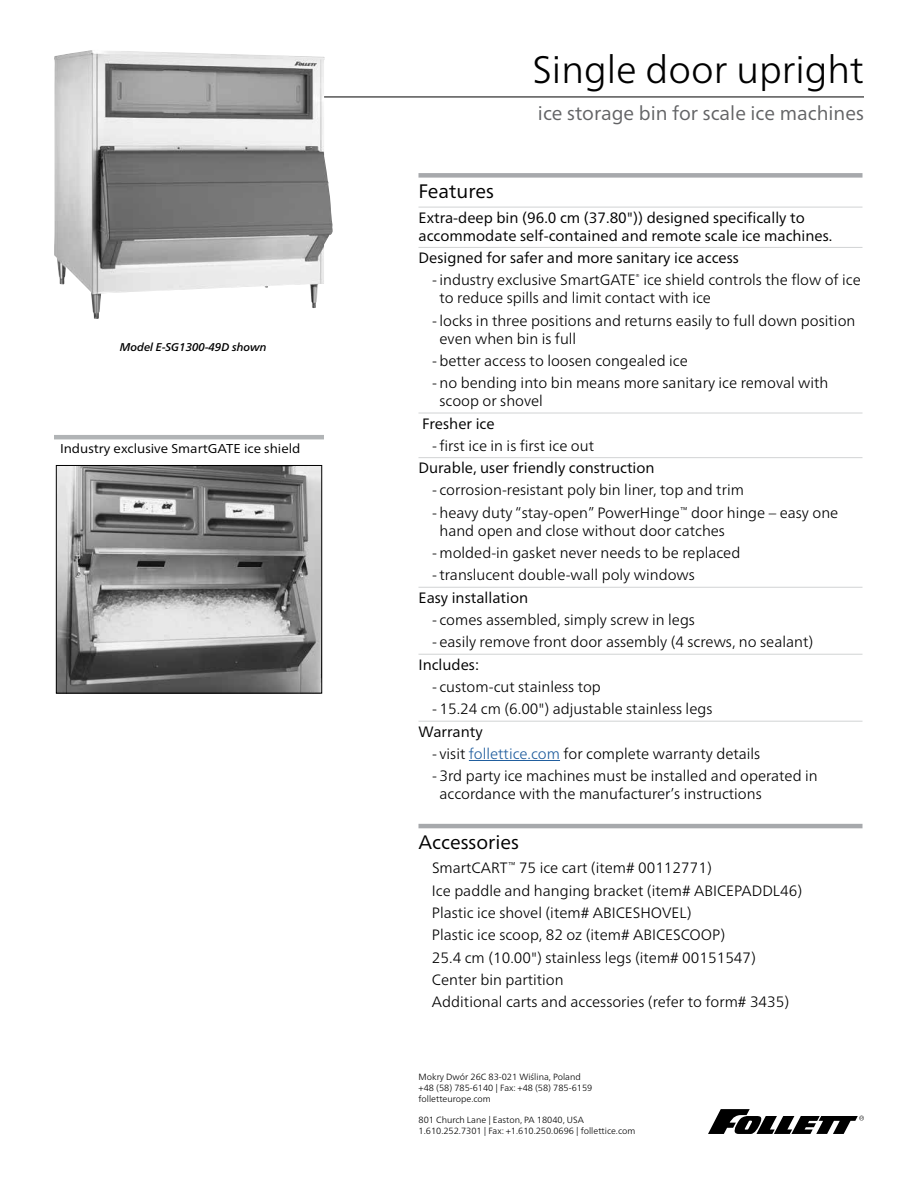
<style>
.page{position:relative;width:918px;height:1188px;background:#fff}
.page>*{position:absolute;margin:0;border:0;box-sizing:border-box;transform-origin:0 0}
.t1{font:300 38.25px "Frutiger Neue LT Pro";color:#000}
.t2{font:19.5px "Frutiger Neue LT Pro";color:#636466}
.t3{font:19.5px "Frutiger Neue LT Pro";color:#000}
.t4{font:300 15px/22.4px "Frutiger Neue LT Pro";color:#000}
.t5{font:15px/18px "Frutiger Neue LT Pro";color:#000}
.t6{font:12.9px "Frutiger Neue LT Pro";color:#000;scale:1.05 1}
.t7{font:italic 500 11.25px "Frutiger Neue LT Pro";letter-spacing:-.01em;color:#000}
.t8{font:300 9px/10.8px "Frutiger Neue LT Pro";color:#000}
.s1{color:#215e9e}
</style>
<div class="page">
<hr style="left:81px;top:97px;width:783px;height:1px;background:#000">
<div style="left:418px;top:173px;width:444px;height:5px;background:#a7a9ac"></div>
<hr style="left:418px;top:207px;width:444px;height:1px;background:#d1d3d4">
<hr style="left:418px;top:247px;width:444px;height:1px;background:#d1d3d4">
<hr style="left:418px;top:413px;width:444px;height:1px;background:#d1d3d4">
<hr style="left:418px;top:457px;width:444px;height:1px;background:#d1d3d4">
<hr style="left:418px;top:587px;width:444px;height:1px;background:#d1d3d4">
<hr style="left:418px;top:654px;width:444px;height:1px;background:#d1d3d4">
<hr style="left:418px;top:721px;width:444px;height:1px;background:#d1d3d4">
<hr style="left:469px;top:760px;width:91px;height:1px;background:#215e9e">
<hr style="left:418px;top:824px;width:444px;height:4px;background:#a7a9ac">
<svg style="left:708px;top:1109px;width:156px;height:25px"></svg>
<img style="left:54px;top:50px;width:279px;height:269px">
<img style="left:58px;top:467px;width:262px;height:224px">
<div style="left:56px;top:465px;width:266px;height:228px;border:1px solid #000"></div>
<hr style="left:54px;top:435px;width:270px;height:4px;background:#b1b4b6">
<p class="t7" style="left:120px;top:341px;width:148px">Model E-SG1300-49D shown</p>
<p class="t6" style="left:60px;top:441px;width:231px">Industry exclusive SmartGATE ice shield</p>
<h1 class="t1" style="left:532px;top:47px;width:333px">Single door upright</h1>
<h2 class="t2" style="left:538px;top:101px;width:328px">ice storage bin for scale ice machines</h2>
<h2 class="t3" style="left:418px;top:179px;width:77px">Features</h2>
<p class="t5" style="left:418px;top:208px;width:415px">Extra-deep bin (96.0 cm (37.80")) designed specifically to accommodate self-contained and remote scale ice machines.</p>
<p class="t5" style="left:418px;top:249px;width:322px">Designed for safer and more sanitary ice access</p>
<p class="t4" style="left:440px;top:271px;width:423px;line-height:18px;text-indent:-8px">- industry exclusive SmartGATE<sup>®</sup> ice shield controls the flow of ice to reduce spills and limit contact with ice</p>
<p class="t4" style="left:440px;top:311px;width:417px;line-height:18px;text-indent:-8px">- locks in three positions and returns easily to full down position even when bin is full</p>
<p class="t4" style="left:432px;top:349px;width:257px">- better access to loosen congealed ice</p>
<p class="t4" style="left:440px;top:374px;width:391px;line-height:18px;text-indent:-8px">- no bending into bin means more sanitary ice removal with scoop or shovel</p>
<p class="t5" style="left:422px;top:414px;width:74px">Fresher ice</p>
<p class="t4" style="left:432px;top:434px;width:164px">- first ice in is first ice out</p>
<p class="t5" style="left:419px;top:459px;width:238px">Durable, user friendly construction</p>
<p class="t4" style="left:432px;top:479px;width:313px">- corrosion-resistant poly bin liner, top and trim</p>
<p class="t4" style="left:440px;top:503px;width:400px;line-height:18px;text-indent:-8px">- heavy duty “stay-open” PowerHinge<sup>™</sup> door hinge – easy one hand open and close without door catches</p>
<p class="t4" style="left:432px;top:542px;width:310px">- molded-in gasket never needs to be replaced</p>
<p class="t4" style="left:432px;top:564px;width:264px">- translucent double-wall poly windows</p>
<p class="t5" style="left:419px;top:588px;width:111px">Easy installation</p>
<p class="t4" style="left:432px;top:609px;width:264px">- comes assembled, simply screw in legs</p>
<p class="t4" style="left:432px;top:631px;width:383px">- easily remove front door assembly (4 screws, no sealant)</p>
<p class="t5" style="left:419px;top:655px;width:62px">Includes:</p>
<p class="t4" style="left:432px;top:675px;width:170px">- custom-cut stainless top</p>
<p class="t4" style="left:432px;top:698px;width:282px">- 15.24 cm (6.00") adjustable stainless legs</p>
<p class="t5" style="left:419px;top:722px;width:66px">Warranty</p>
<p class="t4" style="left:432px;top:742px;width:330px">- visit <span class="s1">follettice.com</span> for complete warranty details</p>
<p class="t4" style="left:440px;top:767px;width:380px;line-height:18px;text-indent:-8px">- 3rd party ice machines must be installed and operated in accordance with the manufacturer’s instructions</p>
<h2 class="t3" style="left:418px;top:830px;width:102px">Accessories</h2>
<p class="t4" style="left:432px;top:857px;width:372px">SmartCART<sup>™</sup> 75 ice cart (item# 00112771)<br>Ice paddle and hanging bracket (item# ABICEPADDL46)<br>Plastic ice shovel (item# ABICESHOVEL)<br>Plastic ice scoop, 82 oz (item# ABICESCOOP)<br>25.4 cm (10.00") stainless legs (item# 00151547)<br>Center bin partition<br>Additional carts and accessories (refer to form# 3435)</p>
<p class="t8" style="left:419px;top:1071px;width:175px">Mokry Dwór 26C 83-021 Wiślina, Poland +48 (58) 785-6140 | Fax: +48 (58) 785-6159 folletteurope.com</p>
<p class="t8" style="left:419px;top:1115px;width:218px">801 Church Lane | Easton, PA 18040, USA<br>1.610.252.7301 | Fax: +1.610.250.0696 | follettice.com</p>
</div>
